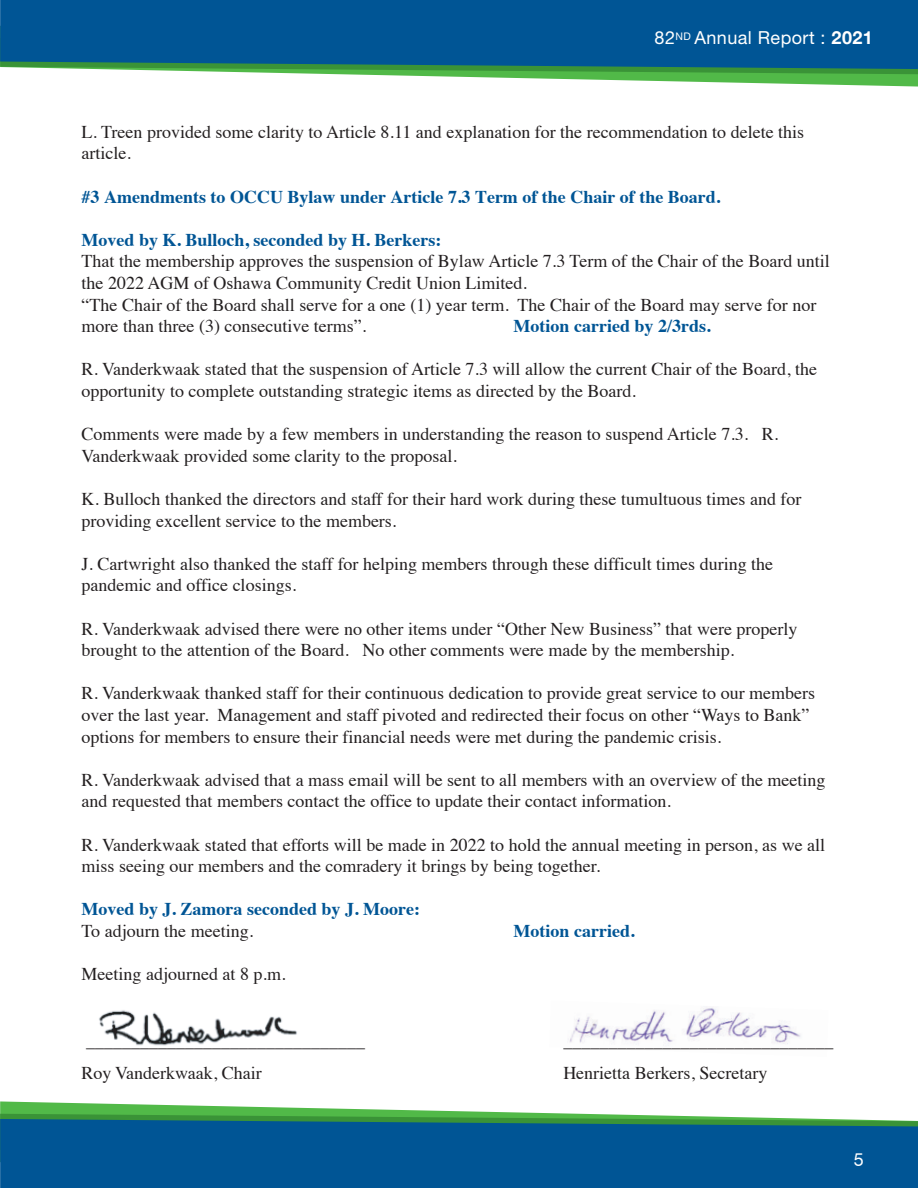
<style>
.page{position:relative;width:918px;height:1188px;background:#fff}
.page>*{position:absolute;margin:0;border:0;box-sizing:border-box;transform-origin:0 0}
.t1{font:18px/21.6px "Times";color:#231f20}
.t2{font:700 18px "Times";color:#005595}
.t3{font:18px "Helvetica Neue LT Std";letter-spacing:.025em;color:#fff}
.t4{font:18px "Helvetica Neue CE";color:#fff}
.s1{font-family:"Helvetica Neue";font-weight:700}
</style>
<div class="page">
<svg style="left:331px;top:74px;width:587px;height:13px"></svg>
<svg style="left:96px;top:69px;width:822px;height:5px;background:#5fb35a"></svg>
<div style="left:0;top:0;width:918px;height:69px;background:#005595"></div>
<svg style="left:0;top:1101px;width:587px;height:13px"></svg>
<svg style="left:0;top:1114px;width:823px;height:5px;background:#5fb35a"></svg>
<div style="left:0;top:1119px;width:918px;height:69px;background:#005595"></div>
<img style="left:99px;top:1010px;width:198px;height:36px">
<img style="left:568px;top:1007px;width:233px;height:37px">
<p class="t3" style="left:655px;top:27px;width:220px">82<sup>ND</sup> Annual Report : <span class="s1">2021</span></p>
<p class="t1" style="left:82px;top:119px;width:724px">L. Treen provided some clarity to Article 8.11 and explanation for the recommendation to delete this article.</p>
<p class="t2" style="left:82px;top:179px;width:640px">#3 Amendments to OCCU Bylaw under Article 7.3 Term of the Chair of the Board.</p>
<p class="t2" style="left:82px;top:222px;width:362px">Moved by K. Bulloch, seconded by H. Berkers:</p>
<p class="t1" style="left:82px;top:249px;width:750px">That the membership approves the suspension of Bylaw Article 7.3 Term of the Chair of the Board until the 2022 AGM of Oshawa Community Credit Union Limited.<br>“The Chair of the Board shall serve for a one (1) year term. The Chair of the Board may serve for nor more than three (3) consecutive terms”.</p>
<p class="t2" style="left:514px;top:309px;width:198px">Motion carried by 2/3rds.</p>
<p class="t1" style="left:82px;top:357px;width:737px">R. Vanderkwaak stated that the suspension of Article 7.3 will allow the current Chair of the Board, the opportunity to complete outstanding strategic items as directed by the Board.</p>
<p class="t1" style="left:82px;top:422px;width:698px">Comments were made by a few members in understanding the reason to suspend Article 7.3. R.<br>Vanderkwaak provided some clarity to the proposal.</p>
<p class="t1" style="left:82px;top:487px;width:722px">K. Bulloch thanked the directors and staff for their hard work during these tumultuous times and for providing excellent service to the members.</p>
<p class="t1" style="left:82px;top:551px;width:693px">J. Cartwright also thanked the staff for helping members through these difficult times during the pandemic and office closings.</p>
<p class="t1" style="left:82px;top:616px;width:717px">R. Vanderkwaak advised there were no other items under “Other New Business” that were properly brought to the attention of the Board. No other comments were made by the membership.</p>
<p class="t1" style="left:82px;top:681px;width:735px">R. Vanderkwaak thanked staff for their continuous dedication to provide great service to our members over the last year. Management and staff pivoted and redirected their focus on other “Ways to Bank” options for members to ensure their financial needs were met during the pandemic crisis.</p>
<p class="t1" style="left:82px;top:767px;width:746px">R. Vanderkwaak advised that a mass email will be sent to all members with an overview of the meeting and requested that members contact the office to update their contact information.</p>
<p class="t1" style="left:82px;top:832px;width:745px">R. Vanderkwaak stated that efforts will be made in 2022 to hold the annual meeting in person, as we all miss seeing our members and the comradery it brings by being together.</p>
<p class="t2" style="left:82px;top:892px;width:340px">Moved by J. Zamora seconded by J. Moore:</p>
<p class="t1" style="left:82px;top:919px;width:173px">To adjourn the meeting.</p>
<p class="t2" style="left:514px;top:914px;width:122px">Motion carried.</p>
<p class="t1" style="left:82px;top:962px;width:205px">Meeting adjourned at 8 p.m.</p>
<p class="t1" style="left:86px;top:1029px;width:281px">_______________________________</p>
<p class="t1" style="left:563px;top:1029px;width:271px">______________________________</p>
<p class="t1" style="left:82px;top:1060px;width:182px">Roy Vanderkwaak, Chair</p>
<p class="t1" style="left:563px;top:1060px;width:206px">Henrietta Berkers, Secretary</p>
<p class="t4" style="left:854px;top:1149px;width:12px">5</p>
</div>
